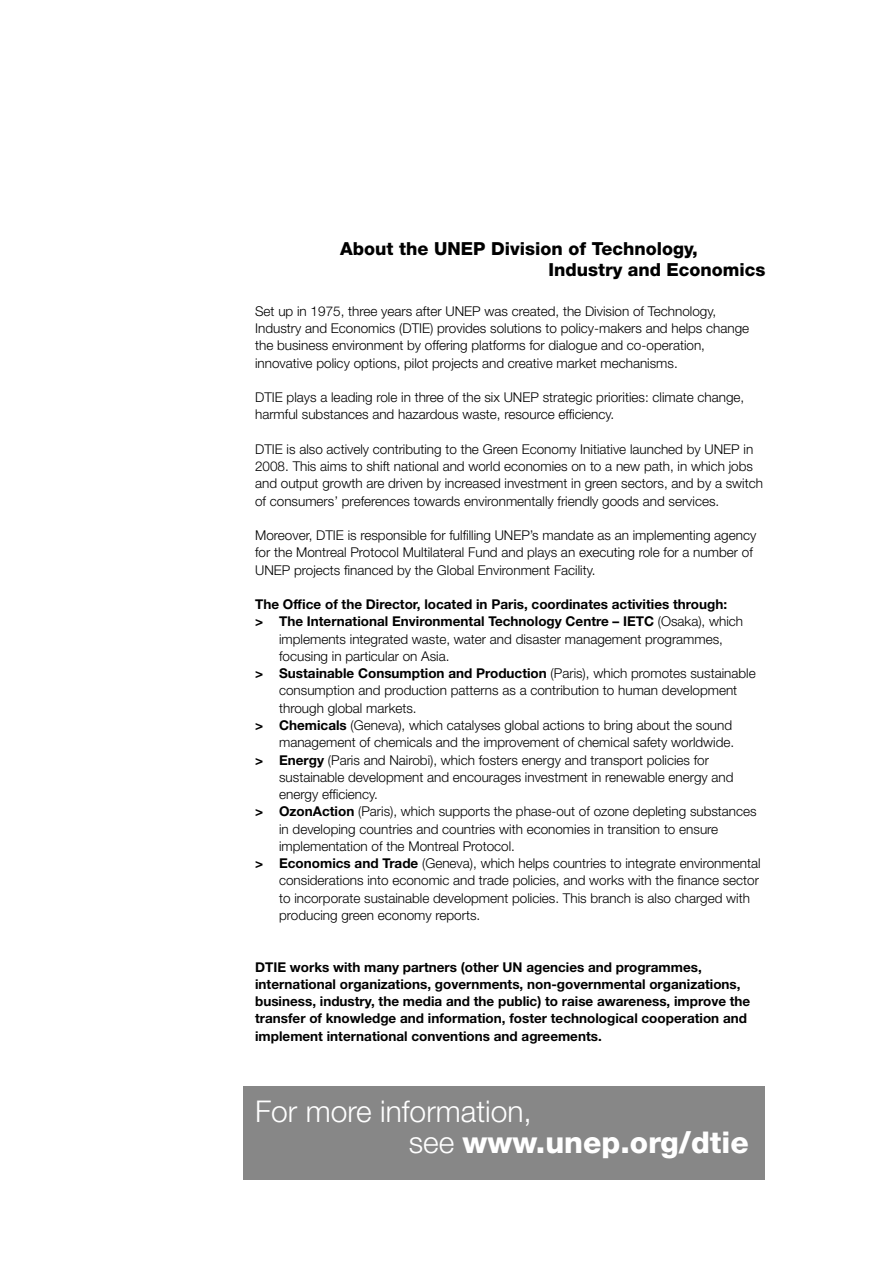
<style>
.page{position:relative;width:893px;height:1263px;background:#fff}
.page>*{position:absolute;margin:0;border:0;box-sizing:border-box;transform-origin:0 0}
.t1{font:300 30px/31.5px "Helvetica Neue LT Std";color:#fff}
.t2{font:800 18px/21.6px "Helvetica Neue";color:#000}
.t3{font:300 13.5px/17.2px "Helvetica Neue LT Std";color:#000}
.t4{font:700 13.5px/17.2px "Helvetica Neue LT Std";color:#000}
.s1{font-weight:300}
.s2{font-weight:700}
.s3{font-weight:800}
</style>
<div class="page">
<div style="left:243px;top:1086px;width:522px;height:93px;background:#878787"></div>
<h2 class="t2" style="left:549px;top:237px;width:218px;text-indent:-208px">About the UNEP Division of Technology,<br>Industry and Economics</h2>
<p class="t3" style="left:255px;top:302px;width:496px">Set up in 1975, three years after UNEP was created, the Division of Technology, Industry and Economics (DTIE) provides solutions to policy-makers and helps change the business environment by offering platforms for dialogue and co-operation, innovative policy options, pilot projects and creative market mechanisms.</p>
<p class="t3" style="left:255px;top:388px;width:491px">DTIE plays a leading role in three of the six UNEP strategic priorities: climate change, harmful substances and hazardous waste, resource efficiency.</p>
<p class="t3" style="left:255px;top:440px;width:509px">DTIE is also actively contributing to the Green Economy Initiative launched by UNEP in 2008. This aims to shift national and world economies on to a new path, in which jobs and output growth are driven by increased investment in green sectors, and by a switch of consumers’ preferences towards environmentally friendly goods and services.</p>
<p class="t3" style="left:255px;top:526px;width:503px">Moreover, DTIE is responsible for fulfilling UNEP’s mandate as an implementing agency for the Montreal Protocol Multilateral Fund and plays an executing role for a number of<br>UNEP projects financed by the Global Environment Facility.</p>
<p class="t4" style="left:255px;top:595px;width:473px">The Office of the Director, located in Paris, coordinates activities through:</p>
<p class="t4" style="left:255px;top:613px;width:489px">&gt; The International Environmental Technology Centre – IETC <span class="s1">(Osaka), which</span></p>
<p class="t3" style="left:279px;top:630px;width:445px">implements integrated waste, water and disaster management programmes,</p>
<p class="t3" style="left:279px;top:647px;width:172px">focusing in particular on Asia.</p>
<p class="t4" style="left:255px;top:664px;width:502px">&gt; Sustainable Consumption and Production <span class="s1">(Paris), which promotes sustainable</span></p>
<p class="t3" style="left:279px;top:682px;width:460px">consumption and production patterns as a contribution to human development</p>
<p class="t3" style="left:279px;top:699px;width:139px">through global markets.</p>
<p class="t3" style="left:255px;top:716px;width:479px"><span class="s2">&gt; Chemicals</span> (Geneva), which catalyses global actions to bring about the sound</p>
<p class="t3" style="left:279px;top:733px;width:457px">management of chemicals and the improvement of chemical safety worldwide.</p>
<p class="t3" style="left:255px;top:751px;width:455px"><span class="s2">&gt; Energy</span> (Paris and Nairobi), which fosters energy and transport policies for</p>
<p class="t3" style="left:279px;top:768px;width:456px">sustainable development and encourages investment in renewable energy and</p>
<p class="t3" style="left:279px;top:785px;width:100px">energy efficiency.</p>
<p class="t3" style="left:255px;top:802px;width:503px"><span class="s2">&gt; OzonAction</span> (Paris), which supports the phase-out of ozone depleting substances</p>
<p class="t3" style="left:279px;top:820px;width:441px">in developing countries and countries with economies in transition to ensure</p>
<p class="t3" style="left:279px;top:837px;width:237px">implementation of the Montreal Protocol.</p>
<p class="t3" style="left:255px;top:854px;width:507px"><span class="s2">&gt; Economics and Trade</span> (Geneva), which helps countries to integrate environmental</p>
<p class="t3" style="left:279px;top:871px;width:481px">considerations into economic and trade policies, and works with the finance sector</p>
<p class="t3" style="left:279px;top:889px;width:472px">to incorporate sustainable development policies. This branch is also charged with</p>
<p class="t3" style="left:279px;top:906px;width:203px">producing green economy reports.</p>
<p class="t4" style="left:255px;top:958px;width:497px">DTIE works with many partners (other UN agencies and programmes, international organizations, governments, non-governmental organizations, business, industry, the media and the public) to raise awareness, improve the transfer of knowledge and information, foster technological cooperation and implement international conventions and agreements.</p>
<h1 class="t1" style="left:409px;top:1095px;width:342px;text-indent:-154px">For more information,<br>see <span class="s3">www.unep.org/dtie</span></h1>
</div>
